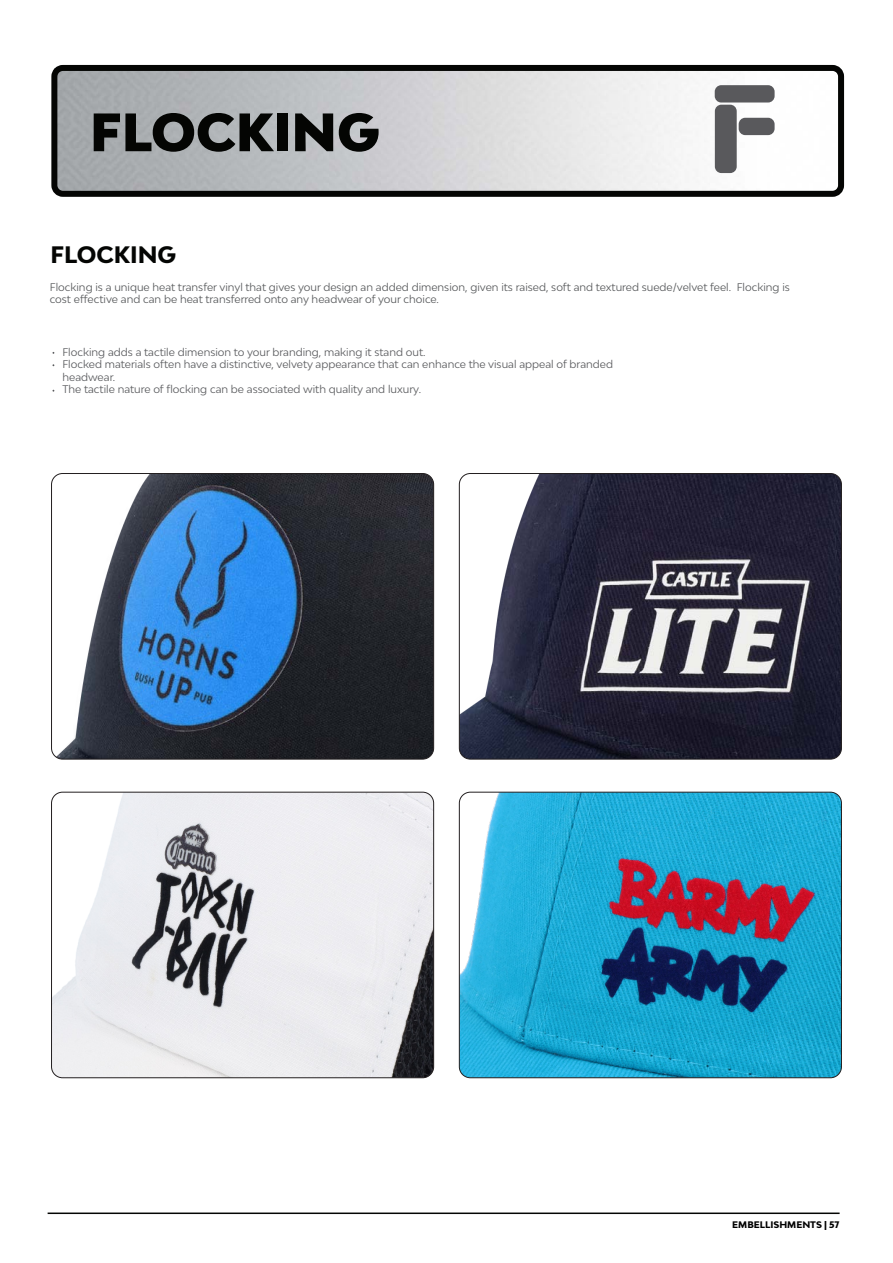
<style>
.page{position:relative;width:893px;height:1263px;background:#fff}
.page>*{position:absolute;margin:0;border:0;box-sizing:border-box;transform-origin:0 0}
.t1{font:900 51px "Bw Modelica";color:#040503}
.t2{font:800 22.5px "Bw Modelica";color:#040503}
.t3{font:10.5px/12.6px "Bw Modelica";color:#595a5d}
.t4{font:10.5px/12.6px "Bw Modelica";color:#57595b}
.t5{font:800 9px "Bw Modelica";color:#000}
</style>
<div class="page">
<hr style="left:48px;top:1212px;width:792px;height:2px;background:#040503">
<img style="left:58px;top:72px;width:779px;height:118px">
<div style="left:51px;top:65px;width:793px;height:132px;border:6px solid #040503;border-radius:9px"></div>
<div style="left:715px;top:85px;width:60px;height:18px;background:#59595c;border-radius:7px"></div>
<div style="left:739px;top:118px;width:36px;height:17px;background:#59595c;border-radius:7px"></div>
<div style="left:715px;top:105px;width:22px;height:68px;background:#59595c;border-radius:7px"></div>
<img style="left:52px;top:473px;width:382px;height:286px">
<div style="left:51px;top:473px;width:383px;height:286px;border:1px solid #231f20;border-radius:11px"></div>
<img style="left:53px;top:792px;width:381px;height:286px">
<div style="left:51px;top:792px;width:383px;height:286px;border:1px solid #231f20;border-radius:11px"></div>
<img style="left:459px;top:473px;width:382px;height:286px">
<div style="left:459px;top:473px;width:383px;height:286px;border:1px solid #231f20;border-radius:11px"></div>
<img style="left:459px;top:792px;width:381px;height:286px">
<div style="left:459px;top:792px;width:383px;height:286px;border:1px solid #231f20;border-radius:11px"></div>
<p class="t1" style="left:90px;top:99px;width:291px">FLOCKING</p>
<p class="t2" style="left:51px;top:240px;width:127px">FLOCKING</p>
<p class="t4" style="left:50px;top:280px;width:741px">Flocking is a unique heat transfer vinyl that gives your design an added dimension, given its raised, soft and textured suede/velvet feel. Flocking is cost effective and can be heat transferred onto any headwear of your choice.</p>
<p class="t3" style="left:62px;top:345px;width:365px">Flocking adds a tactile dimension to your branding, making it stand out.</p>
<p class="t3" style="left:62px;top:358px;width:552px">Flocked materials often have a distinctive, velvety appearance that can enhance the visual appeal of branded headwear.</p>
<p class="t3" style="left:62px;top:383px;width:360px">The tactile nature of flocking can be associated with quality and luxury.</p>
<p class="t5" style="left:732px;top:1219px;width:109px">EMBELLISHMENTS | 57</p>
</div>
